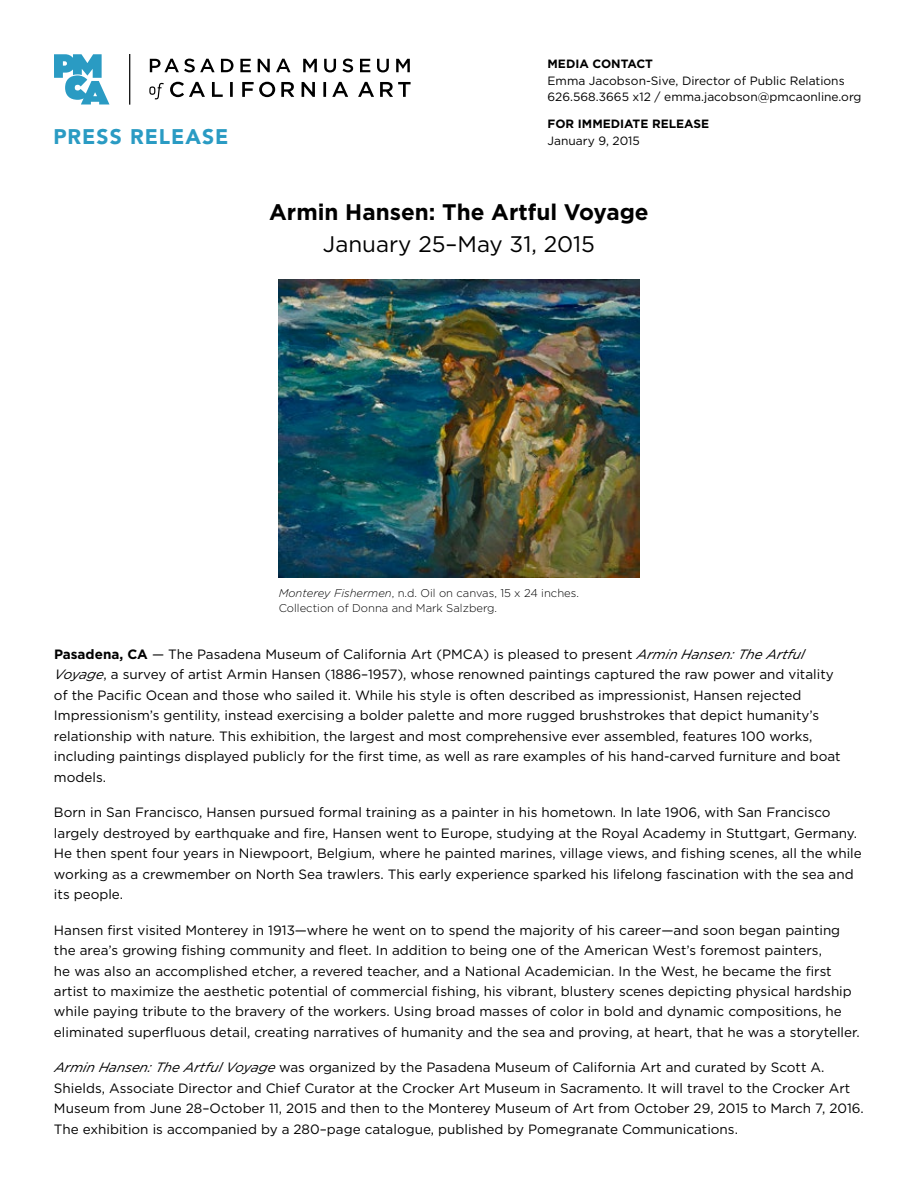
<style>
.page{position:relative;width:918px;height:1188px;background:#fff}
.page>*{position:absolute;margin:0;border:0;box-sizing:border-box;transform-origin:0 0}
.t1{font:700 22.5px "Gotham";color:#000}
.t2{font:22.5px "Gotham";color:#000}
.t3{font:900 21px "Avenir LT Std";letter-spacing:.05em;color:#2a9bc3}
.t4{font:13.5px/20.5px "Gotham";color:#000}
.t5{font:12px/16.5px "Gotham";color:#000}
.t6{font:700 12px "Gotham";color:#000}
.t7{font:300 11.25px/15px "Gotham";color:#000}
.s1{font-style:italic}
.s2{font-weight:700}
</style>
<div class="page">
<svg style="left:129px;top:54px;width:282px;height:51px"></svg>
<svg style="left:54px;top:54px;width:55px;height:50px"></svg>
<img style="left:279px;top:279px;width:360px;height:298px">
<h2 class="t3" style="left:53px;top:124px;width:177px">PRESS RELEASE</h2>
<p class="t6" style="left:548px;top:56px;width:107px">MEDIA CONTACT</p>
<p class="t5" style="left:548px;top:72px;width:316px">Emma Jacobson-Sive, Director of Public Relations<br>626.568.3665 x12 / emma.jacobson@pmcaonline.org</p>
<p class="t6" style="left:548px;top:116px;width:163px">FOR IMMEDIATE RELEASE</p>
<p class="t5" style="left:548px;top:132px;width:94px">January 9, 2015</p>
<h1 class="t1" style="left:269px;top:198px;width:381px">Armin Hansen: The Artful Voyage</h1>
<h1 class="t2" style="left:323px;top:230px;width:274px">January 25–May 31, 2015</h1>
<p class="t7" style="left:279px;top:585px;width:302px"><span class="s1">Monterey Fishermen</span>, n.d. Oil on canvas, 15 x 24 inches.<br>Collection of Donna and Mark Salzberg.</p>
<p class="t4" style="left:54px;top:643px;width:788px"><span class="s2">Pasadena, CA</span> — The Pasadena Museum of California Art (PMCA) is pleased to present <span class="s1">Armin Hansen: The Artful Voyage</span>, a survey of artist Armin Hansen (1886–1957), whose renowned paintings captured the raw power and vitality of the Pacific Ocean and those who sailed it. While his style is often described as impressionist, Hansen rejected Impressionism’s gentility, instead exercising a bolder palette and more rugged brushstrokes that depict humanity’s relationship with nature. This exhibition, the largest and most comprehensive ever assembled, features 100 works, including paintings displayed publicly for the first time, as well as rare examples of his hand-carved furniture and boat models.</p>
<p class="t4" style="left:54px;top:802px;width:809px">Born in San Francisco, Hansen pursued formal training as a painter in his hometown. In late 1906, with San Francisco largely destroyed by earthquake and fire, Hansen went to Europe, studying at the Royal Academy in Stuttgart, Germany.<br>He then spent four years in Niewpoort, Belgium, where he painted marines, village views, and fishing scenes, all the while working as a crewmember on North Sea trawlers. This early experience sparked his lifelong fascination with the sea and its people.</p>
<p class="t4" style="left:54px;top:919px;width:807px">Hansen first visited Monterey in 1913—where he went on to spend the majority of his career—and soon began painting the area’s growing fishing community and fleet. In addition to being one of the American West’s foremost painters,<br>he was also an accomplished etcher, a revered teacher, and a National Academician. In the West, he became the first artist to maximize the aesthetic potential of commercial fishing, his vibrant, blustery scenes depicting physical hardship while paying tribute to the bravery of the workers. Using broad masses of color in bold and dynamic compositions, he eliminated superfluous detail, creating narratives of humanity and the sea and proving, at heart, that he was a storyteller.</p>
<p class="t4" style="left:54px;top:1057px;width:811px"><span class="s1">Armin Hansen: The Artful Voyage</span> was organized by the Pasadena Museum of California Art and curated by Scott A.<br>Shields, Associate Director and Chief Curator at the Crocker Art Museum in Sacramento. It will travel to the Crocker Art Museum from June 28–October 11, 2015 and then to the Monterey Museum of Art from October 29, 2015 to March 7, 2016.<br>The exhibition is accompanied by a 280–page catalogue, published by Pomegranate Communications.</p>
</div>
